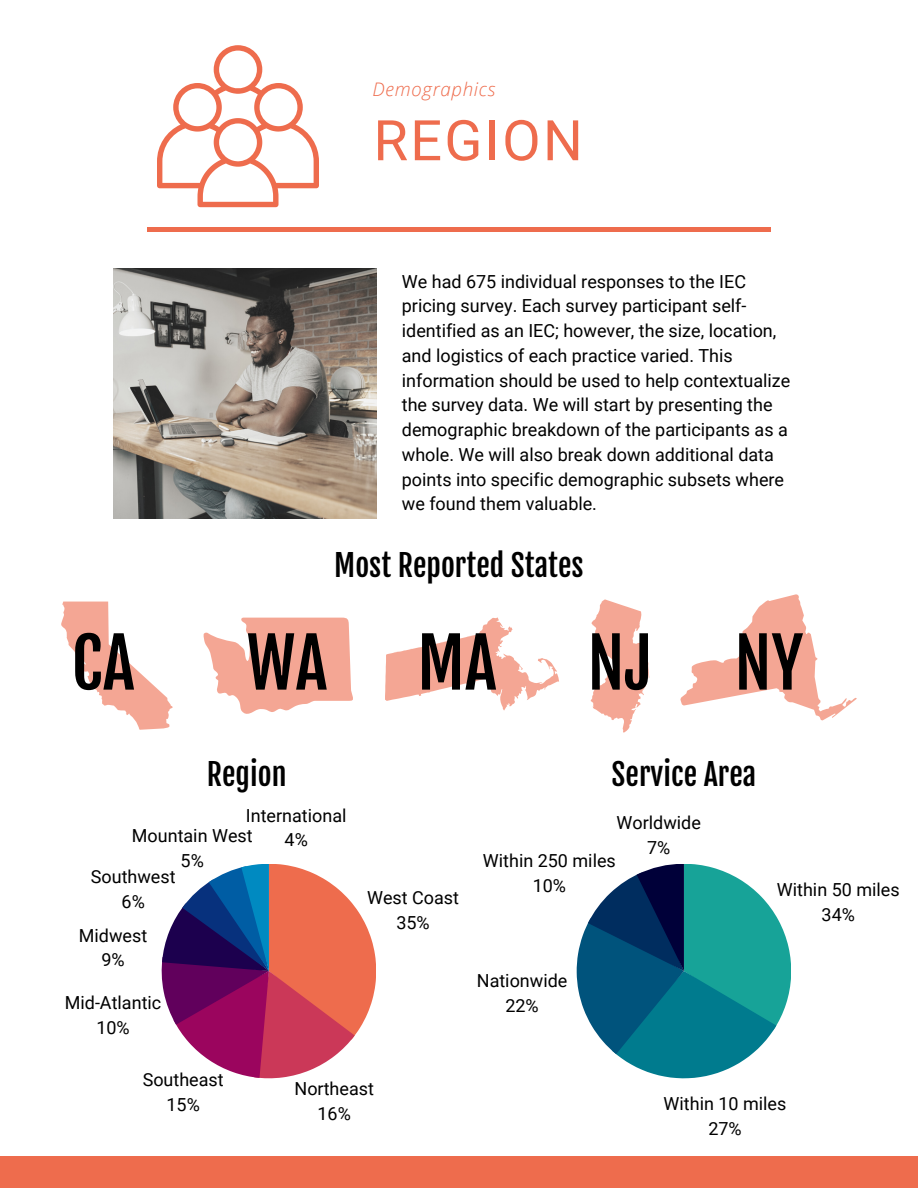
<style>
.page{position:relative;width:918px;height:1188px;background:#fff}
.page>*{position:absolute;margin:0;border:0;box-sizing:border-box;transform-origin:0 0}
.t1{font:67.5px "Fjalla One";color:#000}
.t2{font:56.1px "Roboto";letter-spacing:.04em;color:#ee6c4d}
.t3{font:30px "Fjalla One";color:#000}
.t4{font:italic 300 18.75px "Open Sans";letter-spacing:.04em;color:#ee6c4d}
.t5{font:18px/24.8px "Roboto";color:#000;text-align:center}
</style>
<div class="page">
<img style="left:113px;top:269px;width:263px;height:250px">
<svg style="left:162px;top:864px;width:214px;height:214px"></svg>
<svg style="left:577px;top:864px;width:214px;height:214px"></svg>
<div style="left:0;top:1156px;width:918px;height:32px;background:#ee6c4d"></div>
<div style="left:147px;top:227px;width:624px;height:5px;background:#ee6c4d"></div>
<svg style="left:157px;top:45px;width:162px;height:162px"></svg>
<svg style="left:61px;top:602px;width:112px;height:128px"></svg>
<svg style="left:203px;top:618px;width:150px;height:96px"></svg>
<svg style="left:385px;top:618px;width:174px;height:93px"></svg>
<svg style="left:591px;top:599px;width:58px;height:134px"></svg>
<svg style="left:680px;top:594px;width:177px;height:126px"></svg>
<p class="t4" style="left:373px;top:76px;width:124px">Demographics</p>
<h2 class="t2" style="left:373px;top:108px;width:211px">REGION</h2>
<p class="t5" style="left:402px;top:269px;width:390px;text-align:left">We had 675 individual responses to the IEC pricing survey. Each survey participant self&shy;identified as an IEC; however, the size, location, and logistics of each practice varied. This information should be used to help contextualize the survey data. We will start by presenting the demographic breakdown of the participants as a whole. We will also break down additional data points into specific demographic subsets where we found them valuable.</p>
<h3 class="t3" style="left:334px;top:547px;width:251px">Most Reported States</h3>
<h1 class="t1" style="left:72px;top:622px;width:64px">CA</h1>
<h1 class="t1" style="left:247px;top:622px;width:82px">WA</h1>
<h1 class="t1" style="left:417px;top:622px;width:81px">MA</h1>
<h1 class="t1" style="left:587px;top:622px;width:217px">NJ NY</h1>
<h3 class="t3" style="left:207px;top:756px;width:81px">Region</h3>
<h3 class="t3" style="left:612px;top:756px;width:146px">Service Area</h3>
<p class="t5" style="left:246px;top:803px;width:102px">International<br>4%</p>
<p class="t5" style="left:132px;top:824px;width:122px">Mountain West<br>5%</p>
<p class="t5" style="left:91px;top:865px;width:86px">Southwest<br>6%</p>
<p class="t5" style="left:79px;top:923px;width:70px">Midwest<br>9%</p>
<p class="t5" style="left:65px;top:990px;width:98px">Mid-Atlantic<br>10%</p>
<p class="t5" style="left:367px;top:886px;width:93px">West Coast<br>35%</p>
<p class="t5" style="left:617px;top:810px;width:86px">Worldwide<br>7%</p>
<p class="t5" style="left:483px;top:849px;width:134px">Within 250 miles<br>10%</p>
<p class="t5" style="left:477px;top:969px;width:92px">Nationwide<br>22%</p>
<p class="t5" style="left:777px;top:878px;width:124px">Within 50 miles<br>34%</p>
<p class="t5" style="left:143px;top:1068px;width:83px">Southeast<br>15%</p>
<p class="t5" style="left:295px;top:1076px;width:81px">Northeast<br>16%</p>
<p class="t5" style="left:664px;top:1092px;width:124px">Within 10 miles<br>27%</p>
</div>
